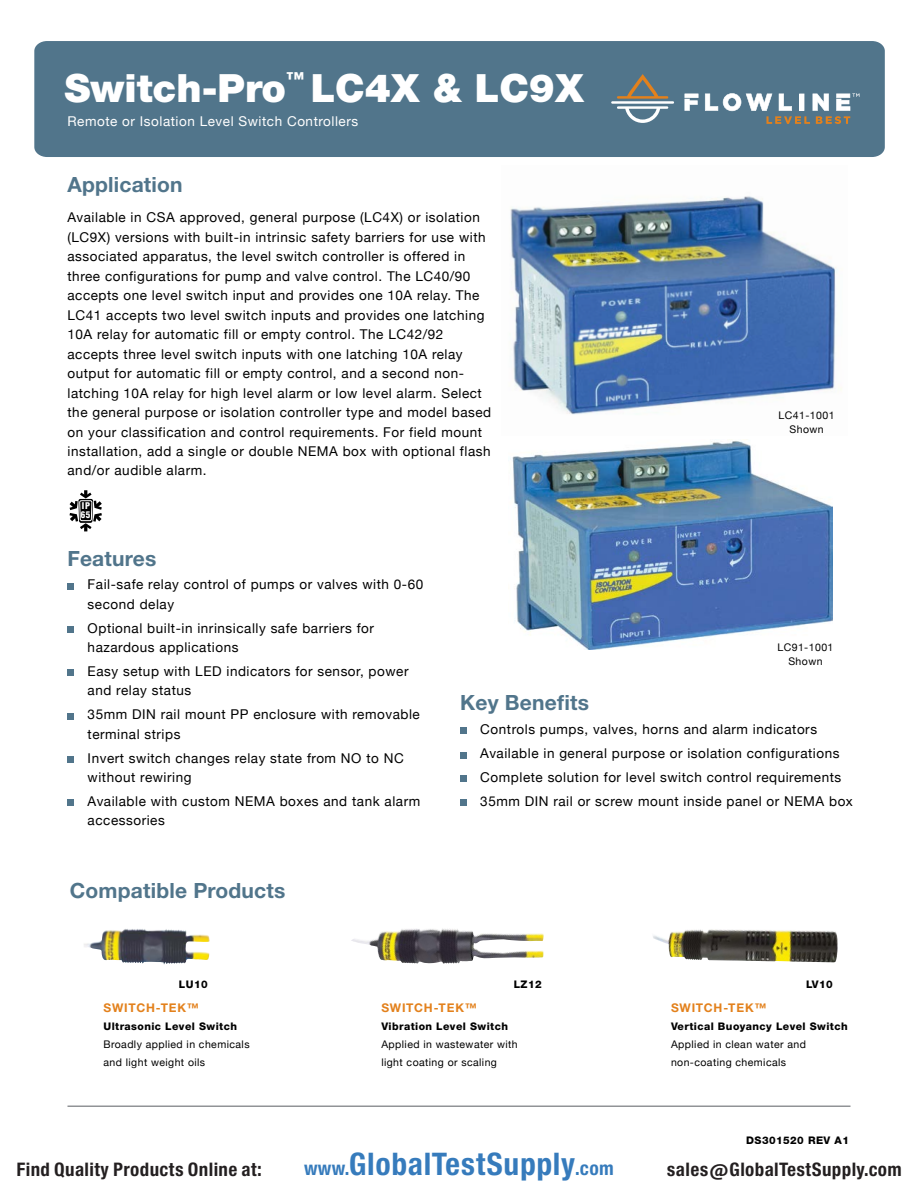
<style>
.page{position:relative;width:918px;height:1188px;background:#fff}
.page>*{position:absolute;margin:0;border:0;box-sizing:border-box;transform-origin:0 0}
.t1{font:900 39px "Helvetica Neue LT Std";color:#fff}
.t2{font:29.7px "Europa Gro Nr 2 SBOP Bol Con";letter-spacing:.02em;color:#367bbc}
.t3{font:700 21px "Helvetica Neue LT Std";letter-spacing:.01em;color:#51758b}
.t4{font:17.85px "Europa Gro Nr 2 SBOP Bol Con";letter-spacing:.02em;color:#231f20}
.t5{font:13.5px/19.5px "Helvetica Neue";letter-spacing:.04em;color:#000}
.t6{font:13.5px "Helvetica Neue";letter-spacing:.04em;color:#fff}
.t7{font:700 12px "Helvetica Neue LT Std";letter-spacing:.065em;color:#e3811c}
.t8{font:10.5px/18px "Helvetica Neue";letter-spacing:.04em;color:#000}
.t9{font:800 10.5px "Helvetica Neue LT Std";letter-spacing:.04em;color:#000}
.t10{font:900 condensed 9px/8.2px "Helvetica";color:#fff}
.s1{font-size:18.3px}
</style>
<div class="page">
<div style="left:34px;top:41px;width:851px;height:116px;background:#51758b"></div>
<hr style="left:68px;top:1106px;width:782px;height:1px;background:#919396">
<svg style="left:617px;top:74px;width:51px;height:25px"></svg>
<svg style="left:617px;top:106px;width:51px;height:17px"></svg>
<hr style="left:611px;top:101px;width:63px;height:3px;background:#fff">
<svg style="left:685px;top:94px;width:13px;height:17px"></svg>
<svg style="left:705px;top:93px;width:154px;height:31px"></svg>
<div style="left:460px;top:799px;width:7px;height:7px;background:#51758b"></div>
<svg style="left:70px;top:490px;width:32px;height:41px"></svg>
<img style="left:84px;top:929px;width:126px;height:36px">
<img style="left:351px;top:928px;width:123px;height:36px">
<img style="left:653px;top:929px;width:185px;height:33px">
<div style="left:67px;top:626px;width:7px;height:7px;background:#51758b"></div>
<div style="left:67px;top:669px;width:7px;height:7px;background:#51758b"></div>
<div style="left:67px;top:583px;width:7px;height:6px;background:#51758b"></div>
<div style="left:67px;top:756px;width:7px;height:7px;background:#51758b"></div>
<div style="left:67px;top:713px;width:7px;height:6px;background:#51758b"></div>
<img style="left:510px;top:196px;width:332px;height:219px">
<div style="left:460px;top:775px;width:7px;height:7px;background:#51758b"></div>
<div style="left:460px;top:728px;width:7px;height:6px;background:#51758b"></div>
<div style="left:460px;top:752px;width:7px;height:7px;background:#51758b"></div>
<img style="left:512px;top:441px;width:320px;height:208px">
<div style="left:68px;top:799px;width:6px;height:7px;background:#51758b"></div>
<h1 class="t1" style="left:64px;top:65px;width:521px">Switch-Pro<sup>™</sup> LC4X &amp; LC9X</h1>
<p class="t6" style="left:68px;top:114px;width:292px">Remote or Isolation Level Switch Controllers</p>
<h3 class="t3" style="left:68px;top:172px;width:117px">Application</h3>
<p class="t5" style="left:68px;top:207px;width:425px">Available in CSA approved, general purpose (LC4X) or isolation (LC9X) versions with built-in intrinsic safety barriers for use with associated apparatus, the level switch controller is offered in three configurations for pump and valve control. The LC40/90 accepts one level switch input and provides one 10A relay. The LC41 accepts two level switch inputs and provides one latching 10A relay for automatic fill or empty control. The LC42/92 accepts three level switch inputs with one latching 10A relay output for automatic fill or empty control, and a second non&shy;latching 10A relay for high level alarm or low level alarm. Select the general purpose or isolation controller type and model based on your classification and control requirements. For field mount installation, add a single or double NEMA box with optional flash and/or audible alarm.</p>
<p class="t10" style="left:81px;top:502px;width:11px">IP<br>65</p>
<p class="t8" style="left:779px;top:409px;width:57px;line-height:13.5px;text-align:center">LC41-1001<br>Shown</p>
<h3 class="t3" style="left:67px;top:545px;width:90px">Features</h3>
<p class="t5" style="left:88px;top:575px;width:337px">Fail-safe relay control of pumps or valves with 0-60 second delay</p>
<p class="t5" style="left:88px;top:618px;width:288px">Optional built-in inrinsically safe barriers for hazardous applications</p>
<p class="t5" style="left:88px;top:661px;width:322px">Easy setup with LED indicators for sensor, power and relay status</p>
<p class="t5" style="left:88px;top:705px;width:334px">35mm DIN rail mount PP enclosure with removable terminal strips</p>
<p class="t5" style="left:88px;top:748px;width:318px">Invert switch changes relay state from NO to NC without rewiring</p>
<p class="t5" style="left:88px;top:791px;width:334px">Available with custom NEMA boxes and tank alarm accessories</p>
<h3 class="t3" style="left:70px;top:877px;width:217px">Compatible Products</h3>
<p class="t8" style="left:778px;top:641px;width:57px;line-height:13.5px;text-align:center">LC91-1001<br>Shown</p>
<h3 class="t3" style="left:460px;top:690px;width:130px">Key Benefits</h3>
<p class="t5" style="left:480px;top:717px;width:374px;line-height:23.9px">Controls pumps, valves, horns and alarm indicators Available in general purpose or isolation configurations Complete solution for level switch control requirements 35mm DIN rail or screw mount inside panel or NEMA box</p>
<p class="t9" style="left:179px;top:978px;width:30px">LU10</p>
<p class="t7" style="left:104px;top:1001px;width:97px">SWITCH-TEK™</p>
<p class="t9" style="left:104px;top:1020px;width:135px">Ultrasonic Level Switch</p>
<p class="t8" style="left:104px;top:1035px;width:148px">Broadly applied in chemicals and light weight oils</p>
<p class="t9" style="left:514px;top:978px;width:29px">LZ12</p>
<p class="t7" style="left:381px;top:1001px;width:97px">SWITCH-TEK™</p>
<p class="t9" style="left:381px;top:1020px;width:128px">Vibration Level Switch</p>
<p class="t8" style="left:381px;top:1035px;width:138px">Applied in wastewater with light coating or scaling</p>
<p class="t9" style="left:806px;top:978px;width:28px">LV10</p>
<p class="t7" style="left:671px;top:1001px;width:97px">SWITCH-TEK™</p>
<p class="t9" style="left:671px;top:1020px;width:178px">Vertical Buoyancy Level Switch</p>
<p class="t8" style="left:671px;top:1035px;width:136px">Applied in clean water and non-coating chemicals</p>
<p class="t9" style="left:746px;top:1134px;width:104px">DS301520 REV A1</p>
<h3 class="t4" style="left:16px;top:1159px;width:247px">Find Quality Products Online at:</h3>
<h2 class="t2" style="left:304px;top:1147px;width:311px"><span class="s1">www.</span>GlobalTestSupply<span class="s1">.com</span></h2>
<h3 class="t4" style="left:667px;top:1159px;width:236px">sales@GlobalTestSupply.com</h3>
</div>
